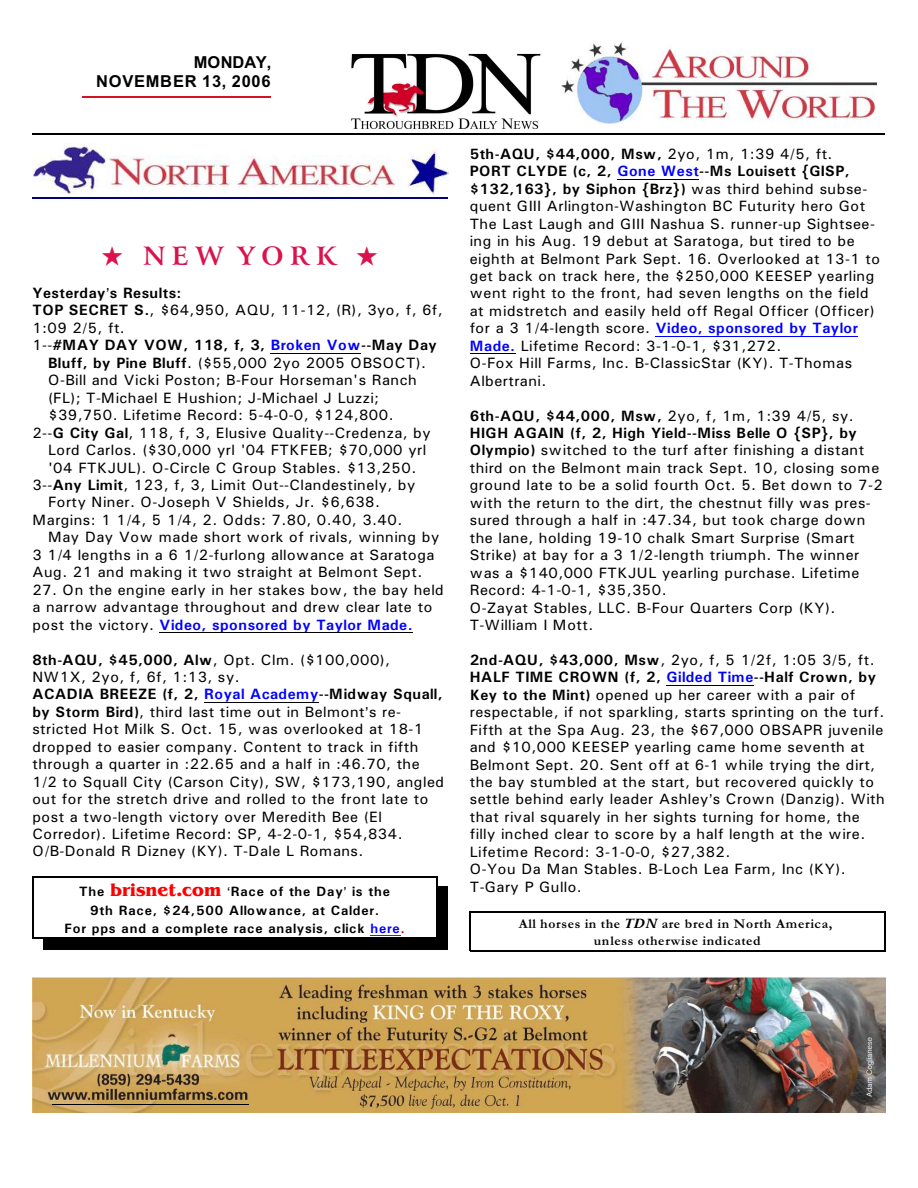
<style>
.page{position:relative;width:918px;height:1188px;background:#fff}
.page>*{position:absolute;margin:0;border:0;box-sizing:border-box;transform-origin:0 0}
.t1{font:700 25.5px "Arrus BT";letter-spacing:.255em;color:#db124d}
.t2{font:700 16.5px/19.8px "Arial";letter-spacing:.05em;color:#000;text-align:right}
.t3{font:15px/17.4px "Univers";letter-spacing:.03em;color:#000}
.t4{font:700 15px "Univers";letter-spacing:.03em;color:#000}
.t5{font:700 13.5px/18.6px "Univers";letter-spacing:.065em;color:#000;text-align:center}
.t6{font:700 13.5px/17px "Garamond";letter-spacing:.055em;color:#000;text-align:center}
.s1{font-weight:700}
.s2{font-weight:400}
.s3{color:#00f}
.s4{font-weight:700;color:#00f}
.s5{font-family:"Benguiat Bk BT";font-size:18px;color:#f00}
.s6{color:#d10000}
.s7{font-style:italic}
</style>
<div class="page">
<hr style="left:82px;top:96px;width:189px;height:2px;background:#d41226">
<img style="left:561px;top:41px;width:315px;height:82px">
<img style="left:351px;top:53px;width:190px;height:77px">
<hr style="left:32px;top:134px;width:853px;height:1px;background:#000">
<img style="left:32px;top:143px;width:416px;height:51px">
<hr style="left:32px;top:197px;width:416px;height:1px;background:#000080">
<hr style="left:271px;top:353px;width:90px;height:1px;background:#000">
<hr style="left:160px;top:632px;width:253px;height:1px;background:#000">
<hr style="left:204px;top:702px;width:115px;height:1px;background:#000">
<hr style="left:617px;top:179px;width:82px;height:1px;background:#000">
<hr style="left:656px;top:336px;width:202px;height:1px;background:#00f">
<hr style="left:470px;top:353px;width:46px;height:1px;background:#000">
<hr style="left:667px;top:685px;width:87px;height:1px;background:#000">
<img style="left:32px;top:977px;width:854px;height:135px">
<hr style="left:52px;top:1104px;width:197px;height:1px;background:#000">
<hr style="left:470px;top:911px;width:1px;height:40px;background:#000">
<hr style="left:884px;top:911px;width:1px;height:40px;background:#000">
<hr style="left:470px;top:911px;width:415px;height:2px;background:#000">
<hr style="left:470px;top:950px;width:415px;height:1px;background:#000">
<hr style="left:370px;top:935px;width:30px;height:1px;background:#d10000">
<hr style="left:32px;top:876px;width:2px;height:63px;background:#000">
<hr style="left:436px;top:876px;width:1px;height:63px;background:#000">
<hr style="left:32px;top:876px;width:405px;height:1px;background:#000">
<hr style="left:32px;top:938px;width:405px;height:1px;background:#000">
<div style="left:437px;top:886px;width:11px;height:64px;background:#000"></div>
<div style="left:43px;top:939px;width:405px;height:11px;background:#000"></div>
<p class="t2" style="left:96px;top:53px;width:177px">MONDAY,<br>NOVEMBER 13, 2006</p>
<h1 class="t1" style="left:102px;top:246px;width:278px">★ NEW YORK ★</h1>
<p class="t4" style="left:32px;top:288px;width:151px">Yesterday s Results:</p>
<p class="t3" style="left:32px;top:303px;width:412px"><span class="s1">TOP SECRET S.</span>, $64,950, AQU, 11-12, (R), 3yo, f, 6f,</p>
<p class="t3" style="left:32px;top:320px;width:94px">1:09 2/5, ft.</p>
<p class="t4" style="left:32px;top:340px;width:406px"><span class="s2">1--</span>#MAY DAY VOW, 118, f, 3, <span class="s3">Broken Vow</span>--May Day</p>
<p class="t3" style="left:48px;top:355px;width:380px"><span class="s1">Bluff, by Pine Bluff</span>. ($55,000 2yo 2005 OBSOCT).</p>
<p class="t3" style="left:48px;top:373px;width:370px">O-Bill and Vicki Poston; B-Four Horseman's Ranch</p>
<p class="t3" style="left:48px;top:390px;width:333px">(FL); T-Michael E Hushion; J-Michael J Luzzi;</p>
<p class="t3" style="left:48px;top:408px;width:347px">$39,750. Lifetime Record: 5-4-0-0, $124,800.</p>
<p class="t3" style="left:32px;top:425px;width:400px">2--<span class="s1">G City Gal</span>, 118, f, 3, Elusive Quality--Credenza, by</p>
<p class="t3" style="left:48px;top:443px;width:380px">Lord Carlos. ($30,000 yrl '04 FTKFEB; $70,000 yrl</p>
<p class="t3" style="left:48px;top:460px;width:370px">'04 FTKJUL). O-Circle C Group Stables. $13,250.</p>
<p class="t3" style="left:32px;top:477px;width:385px">3--<span class="s1">Any Limit</span>, 123, f, 3, Limit Out--Clandestinely, by</p>
<p class="t3" style="left:48px;top:495px;width:334px">Forty Niner. O-Joseph V Shields, Jr. $6,638.</p>
<p class="t3" style="left:32px;top:512px;width:371px">Margins: 1 1/4, 5 1/4, 2. Odds: 7.80, 0.40, 3.40.</p>
<p class="t3" style="left:48px;top:530px;width:393px">May Day Vow made short work of rivals, winning by</p>
<p class="t3" style="left:32px;top:547px;width:404px">3 1/4 lengths in a 6 1/2-furlong allowance at Saratoga</p>
<p class="t3" style="left:32px;top:565px;width:392px">Aug. 21 and making it two straight at Belmont Sept.</p>
<p class="t3" style="left:32px;top:582px;width:413px">27. On the engine early in her stakes bow, the bay held a narrow advantage throughout and drew clear late to post the victory. <span class="s4">Video, sponsored by Taylor Made.</span></p>
<p class="t3" style="left:32px;top:652px;width:413px"><span class="s1">8th-AQU, $45,000, Alw</span>, Opt. Clm. ($100,000), NW1X, 2yo, f, 6f, 1:13, sy.<br><span class="s1">ACADIA BREEZE (f, 2,</span> <span class="s4">Royal Academy</span><span class="s1">--Midway Squall, by Storm Bird)</span>, third last time out in Belmont s re&shy;stricted Hot Milk S. Oct. 15, was overlooked at 18-1 dropped to easier company. Content to track in fifth through a quarter in :22.65 and a half in :46.70, the 1/2 to Squall City (Carson City), SW, $173,190, angled out for the stretch drive and rolled to the front late to post a two-length victory over Meredith Bee (El Corredor). Lifetime Record: SP, 4-2-0-1, $54,834.<br>O/B-Donald R Dizney (KY). T-Dale L Romans.</p>
<p class="t5" style="left:64px;top:883px;width:342px">The <span class="s5">brisnet.com</span> Race of the Day is the<br>9th Race, $24,500 Allowance, at Calder.<br>For pps and a complete race analysis, click <span class="s3">here</span><span class="s6">.</span></p>
<p class="t3" style="left:470px;top:146px;width:412px"><span class="s1">5th-AQU, $44,000, Msw,</span> 2yo, 1m, 1:39 4/5, ft.<br><span class="s1">PORT CLYDE (c, 2,</span> <span class="s4">Gone West</span><span class="s1">--Ms Louisett {GISP, $132,163}, by Siphon {Brz})</span> was third behind subse&shy;quent GIII Arlington-Washington BC Futurity hero Got The Last Laugh and GIII Nashua S. runner-up Sightsee&shy;ing in his Aug. 19 debut at Saratoga, but tired to be eighth at Belmont Park Sept. 16. Overlooked at 13-1 to get back on track here, the $250,000 KEESEP yearling went right to the front, had seven lengths on the field at midstretch and easily held off Regal Officer (Officer) for a 3 1/4-length score. <span class="s4">Video, sponsored by Taylor Made.</span> Lifetime Record: 3-1-0-1, $31,272.<br>O-Fox Hill Farms, Inc. B-ClassicStar (KY). T-Thomas Albertrani.</p>
<p class="t3" style="left:470px;top:408px;width:414px"><span class="s1">6th-AQU, $44,000, Msw,</span> 2yo, f, 1m, 1:39 4/5, sy.<br><span class="s1">HIGH AGAIN (f, 2, High Yield--Miss Belle O {SP}, by Olympio)</span> switched to the turf after finishing a distant third on the Belmont main track Sept. 10, closing some ground late to be a solid fourth Oct. 5. Bet down to 7-2 with the return to the dirt, the chestnut filly was pres&shy;sured through a half in :47.34, but took charge down the lane, holding 19-10 chalk Smart Surprise (Smart Strike) at bay for a 3 1/2-length triumph. The winner was a $140,000 FTKJUL yearling purchase. Lifetime Record: 4-1-0-1, $35,350.<br>O-Zayat Stables, LLC. B-Four Quarters Corp (KY).<br>T-William I Mott.</p>
<p class="t3" style="left:470px;top:652px;width:417px"><span class="s1">2nd-AQU, $43,000, Msw</span>, 2yo, f, 5 1/2f, 1:05 3/5, ft.<br><span class="s1">HALF TIME CROWN (f, 2,</span> <span class="s4">Gilded Time</span><span class="s1">--Half Crown, by Key to the Mint)</span> opened up her career with a pair of respectable, if not sparkling, starts sprinting on the turf.<br>Fifth at the Spa Aug. 23, the $67,000 OBSAPR juvenile and $10,000 KEESEP yearling came home seventh at Belmont Sept. 20. Sent off at 6-1 while trying the dirt, the bay stumbled at the start, but recovered quickly to settle behind early leader Ashley s Crown (Danzig). With that rival squarely in her sights turning for home, the filly inched clear to score by a half length at the wire.<br>Lifetime Record: 3-1-0-0, $27,382.<br>O-You Da Man Stables. B-Loch Lea Farm, Inc (KY).<br>T-Gary P Gullo.</p>
<p class="t6" style="left:519px;top:917px;width:315px">All horses in the <span class="s7">TDN</span> are bred in North America, unless otherwise indicated</p>
</div>
